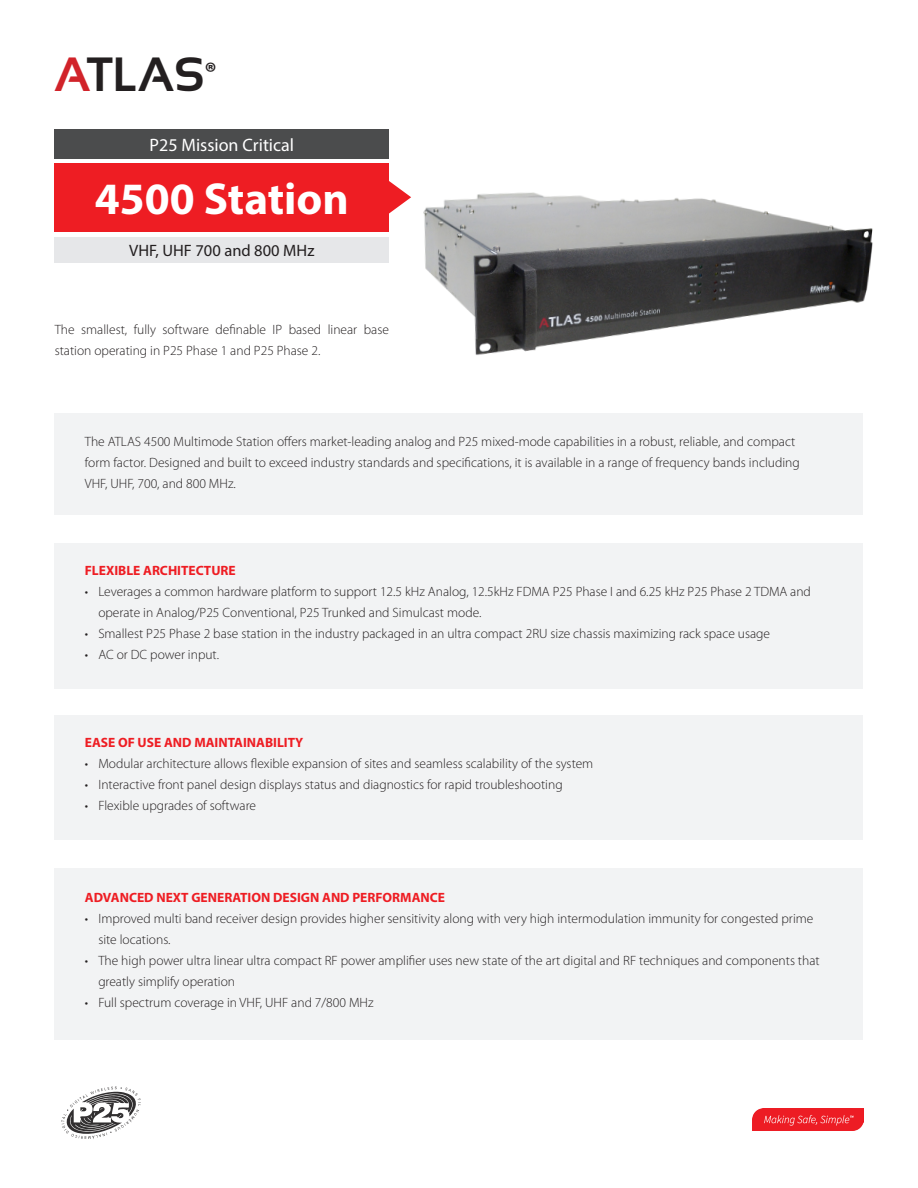
<style>
.page{position:relative;width:918px;height:1188px;background:#fff}
.page>*{position:absolute;margin:0;border:0;box-sizing:border-box;transform-origin:0 0}
.t1{font:700 48px "Sansation";color:#231f20}
.t2{font:700 45px "Myriad Pro";color:#fff}
.t3{font:18px "Myriad Pro";color:#fff}
.t4{font:16.5px "Myriad Pro";color:#231f20}
.t5{font:300 13.5px/21px "Myriad Pro";color:#231f20}
.t6{font:700 13.5px "Myriad Pro";color:#ee1d23}
.s1{color:#d1232a}
</style>
<div class="page">
<svg style="left:62px;top:1086px;width:79px;height:53px"></svg>
<img style="left:752px;top:1108px;width:112px;height:23px">
<div style="left:54px;top:414px;width:809px;height:101px;background:#f2f3f4"></div>
<div style="left:54px;top:543px;width:809px;height:146px;background:#f2f3f4"></div>
<div style="left:54px;top:715px;width:809px;height:125px;background:#f2f3f4"></div>
<div style="left:54px;top:868px;width:809px;height:172px;background:#f2f3f4"></div>
<svg style="left:389px;top:181px;width:10px;height:33px"></svg>
<div style="left:55px;top:237px;width:334px;height:25px;background:#e6e7e9"></div>
<div style="left:55px;top:163px;width:334px;height:68px;background:#ee1d23"></div>
<div style="left:55px;top:130px;width:334px;height:29px;background:#4b4c4d"></div>
<img style="left:399px;top:188px;width:474px;height:167px">
<p class="t1" style="left:54px;top:48px;width:164px"><span class="s1">A</span>TLAS<sup>®</sup></p>
<p class="t3" style="left:150px;top:134px;width:146px">P25 Mission Critical</p>
<p class="t2" style="left:95px;top:170px;width:256px">4500 Station</p>
<p class="t4" style="left:129px;top:240px;width:187px">VHF, UHF 700 and 800 MHz</p>
<p class="t5" style="left:55px;top:319px;width:336px">The smallest, fully software definable IP based linear base station operating in P25 Phase 1 and P25 Phase 2.</p>
<p class="t5" style="left:85px;top:431px;width:716px">The ATLAS 4500 Multimode Station offers market-leading analog and P25 mixed-mode capabilities in a robust, reliable, and compact form factor. Designed and built to exceed industry standards and specifications, it is available in a range of frequency bands including<br>VHF, UHF, 700, and 800 MHz.</p>
<p class="t6" style="left:85px;top:562px;width:152px">FLEXIBLE ARCHITECTURE</p>
<p class="t5" style="left:98px;top:582px;width:714px;text-indent:-13px">• Leverages a common hardware platform to support 12.5 kHz Analog, 12.5kHz FDMA P25 Phase I and 6.25 kHz P25 Phase 2 TDMA and operate in Analog/P25 Conventional, P25 Trunked and Simulcast mode.</p>
<p class="t5" style="left:85px;top:624px;width:687px">• Smallest P25 Phase 2 base station in the industry packaged in an ultra compact 2RU size chassis maximizing rack space usage</p>
<p class="t5" style="left:85px;top:645px;width:136px">• AC or DC power input.</p>
<p class="t6" style="left:85px;top:734px;width:220px">EASE OF USE AND MAINTAINABILITY</p>
<p class="t5" style="left:85px;top:754px;width:510px">• Modular architecture allows flexible expansion of sites and seamless scalability of the system</p>
<p class="t5" style="left:85px;top:775px;width:479px">• Interactive front panel design displays status and diagnostics for rapid troubleshooting</p>
<p class="t5" style="left:85px;top:796px;width:173px">• Flexible upgrades of software</p>
<p class="t6" style="left:85px;top:888px;width:362px">ADVANCED NEXT GENERATION DESIGN AND PERFORMANCE</p>
<p class="t5" style="left:98px;top:908px;width:717px;text-indent:-13px">• Improved multi band receiver design provides higher sensitivity along with very high intermodulation immunity for congested prime site locations.</p>
<p class="t5" style="left:98px;top:950px;width:723px;text-indent:-13px">• The high power ultra linear ultra compact RF power amplifier uses new state of the art digital and RF techniques and components that greatly simplify operation</p>
<p class="t5" style="left:85px;top:992px;width:290px">• Full spectrum coverage in VHF, UHF and 7/800 MHz</p>
</div>
